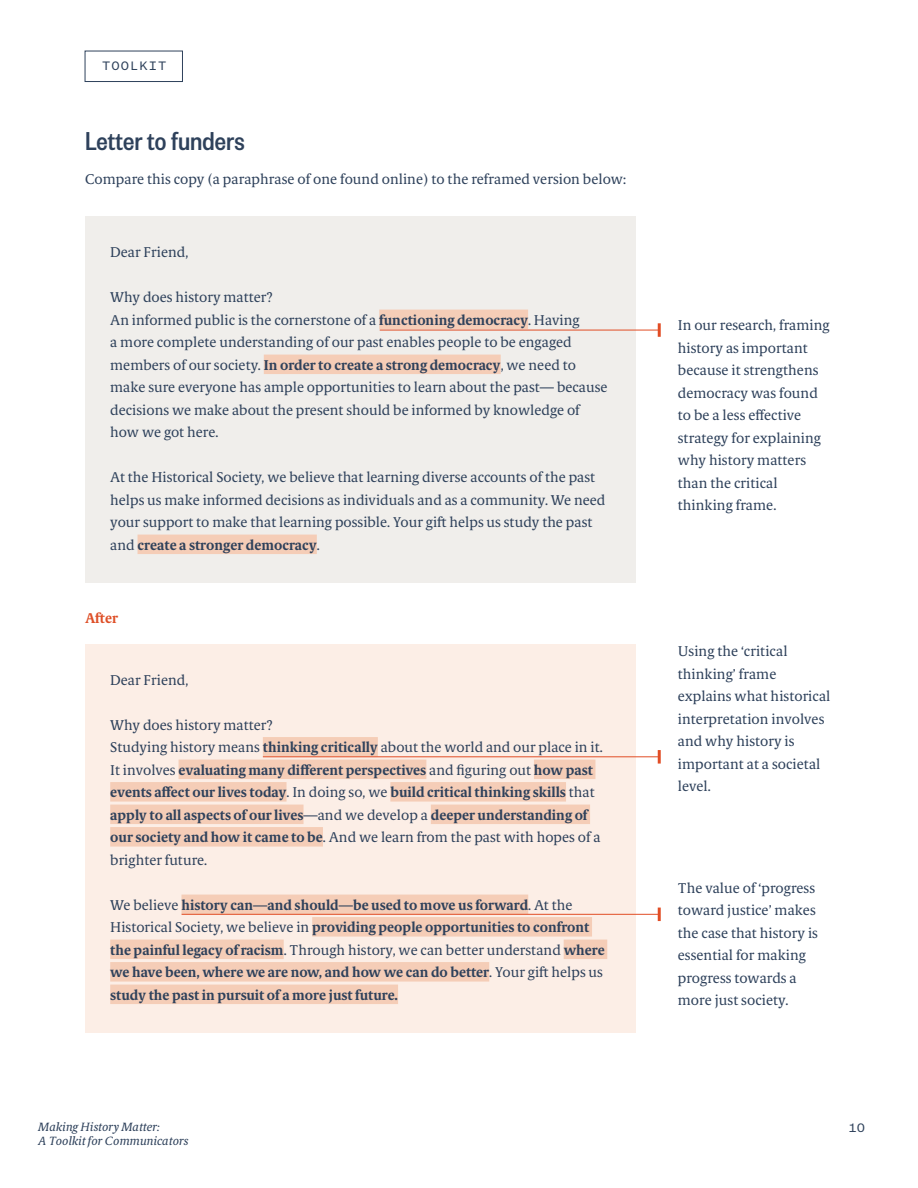
<style>
.page{position:relative;width:918px;height:1188px;background:#fff}
.page>*{position:absolute;margin:0;border:0;box-sizing:border-box;transform-origin:0 0}
.t1{font:500 28.5px "Test Founders Grotesk Cond";color:#2e415b}
.t2{font:14.25px/22.5px "Berlingske Serif Text";color:#2e415b}
.t3{font:700 14.25px/22.5px "Berlingske Serif Text";color:#2e415b}
.t4{font:700 14.25px "Berlingske Serif Text";color:#de4f27}
.t5{font:13.5px "Founders Grotesk Mono";letter-spacing:.08em;color:#2e415b}
.t6{font:italic 12px "Berlingske Serif Tx";color:#2e415b}
.s1{font-weight:700}
.s2{font-weight:400}
</style>
<div class="page">
<div style="left:85px;top:51px;width:98px;height:31px;border:1px solid #2e415b"></div>
<div style="left:85px;top:217px;width:550px;height:366px;background:#f0eeeb"></div>
<div style="left:379px;top:310px;width:149px;height:19px;background:#f5cdb7"></div>
<div style="left:264px;top:355px;width:237px;height:19px;background:#f5cdb7"></div>
<div style="left:138px;top:535px;width:179px;height:19px;background:#f5cdb7"></div>
<div style="left:85px;top:644px;width:550px;height:389px;background:#fceee6"></div>
<div style="left:263px;top:737px;width:115px;height:20px;background:#f5cdb7"></div>
<div style="left:179px;top:760px;width:247px;height:19px;background:#f5cdb7"></div>
<div style="left:534px;top:760px;width:61px;height:19px;background:#f5cdb7"></div>
<div style="left:110px;top:782px;width:177px;height:20px;background:#f5cdb7"></div>
<div style="left:390px;top:782px;width:176px;height:20px;background:#f5cdb7"></div>
<div style="left:110px;top:805px;width:194px;height:19px;background:#f5cdb7"></div>
<div style="left:431px;top:805px;width:159px;height:19px;background:#f5cdb7"></div>
<div style="left:110px;top:827px;width:213px;height:20px;background:#f5cdb7"></div>
<div style="left:181px;top:895px;width:347px;height:19px;background:#f5cdb7"></div>
<div style="left:312px;top:917px;width:280px;height:20px;background:#f5cdb7"></div>
<div style="left:110px;top:940px;width:174px;height:19px;background:#f5cdb7"></div>
<div style="left:564px;top:940px;width:43px;height:19px;background:#f5cdb7"></div>
<div style="left:110px;top:962px;width:379px;height:20px;background:#f5cdb7"></div>
<div style="left:110px;top:985px;width:288px;height:19px;background:#f5cdb7"></div>
<hr style="left:380px;top:330px;width:279px;height:1px;background:#e14d25">
<hr style="left:658px;top:323px;width:3px;height:14px;background:#e14d25">
<hr style="left:263px;top:756px;width:396px;height:1px;background:#e14d25">
<hr style="left:658px;top:750px;width:3px;height:14px;background:#e14d25">
<hr style="left:182px;top:914px;width:477px;height:1px;background:#e14d25">
<svg style="left:658px;top:908px;width:3px;height:13px"></svg>
<p class="t5" style="left:102px;top:58px;width:66px">TOOLKIT</p>
<h1 class="t1" style="left:85px;top:124px;width:161px">Letter to funders</h1>
<p class="t2" style="left:85px;top:168px;width:542px">Compare this copy (a paraphrase of one found online) to the reframed version below:</p>
<p class="t2" style="left:110px;top:241px;width:80px">Dear Friend,</p>
<p class="t2" style="left:110px;top:286px;width:499px">Why does history matter?<br>An informed public is the cornerstone of a <span class="s1">functioning democracy</span>. Having<br>a more complete understanding of our past enables people to be engaged members of our society. <span class="s1">In order to create a strong democracy</span>, we need to make sure everyone has ample opportunities to learn about the past— because decisions we make about the present should be informed by knowledge of how we got here.</p>
<p class="t2" style="left:110px;top:466px;width:497px">At the Historical Society, we believe that learning diverse accounts of the past helps us make informed decisions as individuals and as a community. We need your support to make that learning possible. Your gift helps us study the past and <span class="s1">create a stronger democracy</span>.</p>
<p class="t4" style="left:85px;top:607px;width:35px">After</p>
<p class="t2" style="left:110px;top:668px;width:80px">Dear Friend,</p>
<p class="t3" style="left:110px;top:713px;width:494px"><span class="s2">Why does history matter?<br>Studying history means</span> thinking critically <span class="s2">about the world and our place in it.<br>It involves</span> evaluating many different perspectives <span class="s2">and figuring out</span> how past events affect our lives today<span class="s2">. In doing so, we</span> build critical thinking skills <span class="s2">that </span>apply to all aspects of our lives<span class="s2">—and we develop a</span> deeper understanding of our society and how it came to be<span class="s2">. And we learn from the past with hopes of a brighter future.</span></p>
<p class="t3" style="left:110px;top:893px;width:496px"><span class="s2">We believe</span> history can—and should—be used to move us forward<span class="s2">. At the Historical Society, we believe in</span> providing people opportunities to confront the painful legacy of racism<span class="s2">. Through history, we can better understand</span> where we have been, where we are now, and how we can do better<span class="s2">. Your gift helps us </span>study the past in pursuit of a more just future.</p>
<p class="t2" style="left:678px;top:314px;width:153px">In our research, framing history as important because it strengthens democracy was found to be a less effective strategy for explaining why history matters than the critical thinking frame.</p>
<p class="t2" style="left:678px;top:640px;width:154px">Using the ‘critical thinking’ frame explains what historical interpretation involves and why history is important at a societal level.</p>
<p class="t2" style="left:678px;top:876px;width:142px">The value of ‘progress toward justice’ makes the case that history is essential for making progress towards a more just society.</p>
<p class="t6" style="left:38px;top:1118px;width:123px">Making History Matter:</p>
<p class="t5" style="left:848px;top:1120px;width:18px">10</p>
<p class="t6" style="left:38px;top:1132px;width:152px">A Toolkit for Communicators</p>
</div>
